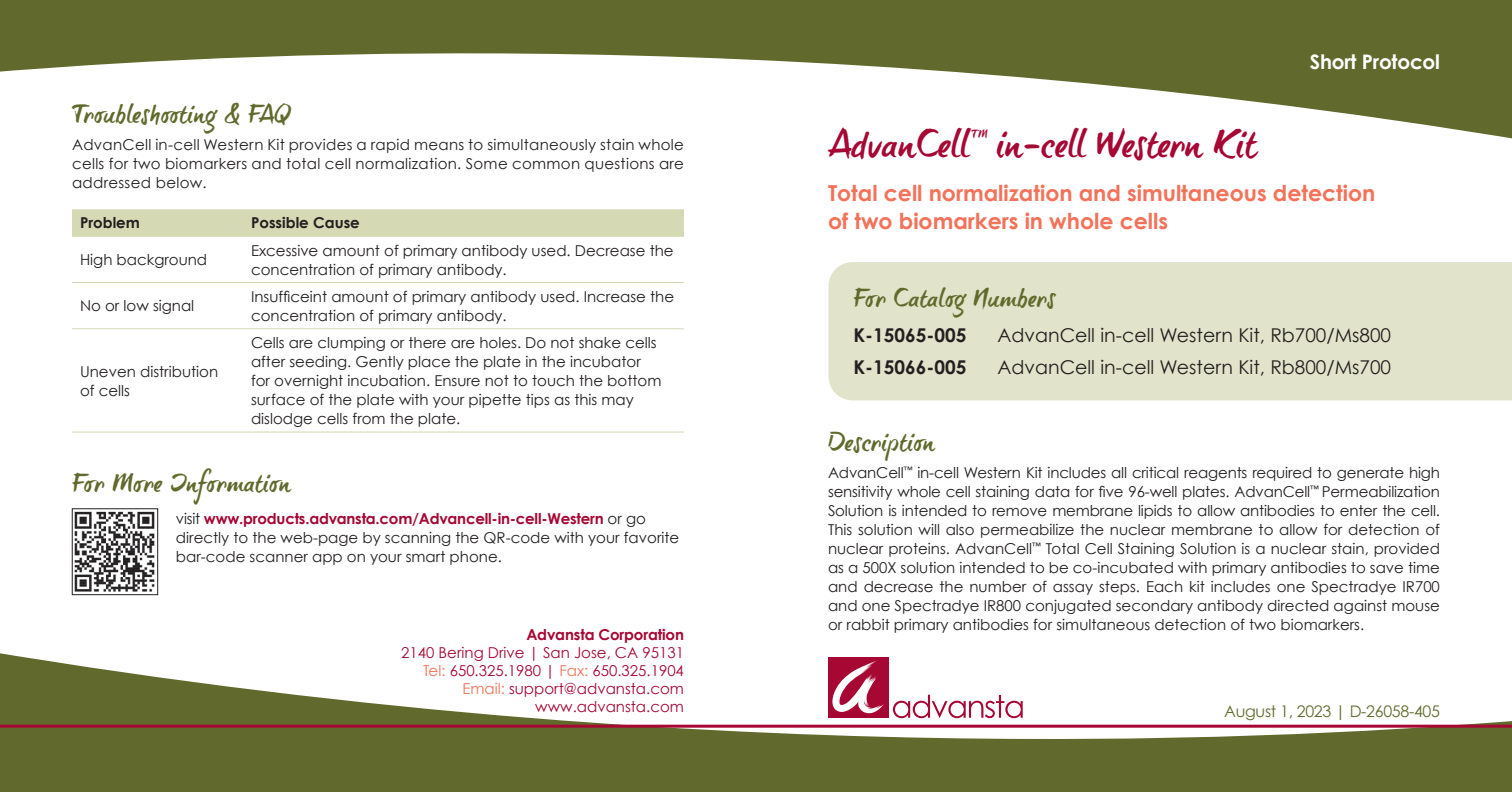
<style>
.page{position:relative;width:1512px;height:792px;background:#fff}
.page>*{position:absolute;margin:0;border:0;box-sizing:border-box;transform-origin:0 0}
.t1{font:36px "brush tip Terrence";letter-spacing:-.03em;color:#a60733}
.t2{font:24px "brush tip Terrence";letter-spacing:-.01em;color:#616a2c}
.t3{font:700 22px/28px "Century Gothic";color:#f37259}
.t4{font:700 20px "Century Gothic";letter-spacing:-.01em;color:#fff}
.t5{font:19px "Century Gothic";color:#231f20}
.t6{font:700 19px "Century Gothic";color:#231f20}
.t7{font:16px "Century Gothic";letter-spacing:-.02em;color:#616a2c}
.t8{font:15px/19px "Century Gothic";color:#231f20}
.t9{font:15px "Century Gothic";color:#a60733}
.t10{font:700 15px "Century Gothic";color:#231f20}
.t11{font:700 15px "Century Gothic";letter-spacing:-.01em;color:#a60733}
.s1{font-weight:700;color:#a60733}
.s2{color:#f37259}
</style>
<div class="page">
<img style="left:74px;top:511px;width:81px;height:81px">
<div style="left:72px;top:509px;width:86px;height:86px;border:1px solid #231f20"></div>
<div style="left:72px;top:209px;width:612px;height:27px;background:#d5d9b4"></div>
<hr style="left:72px;top:236px;width:171px;height:1px;background:#d5d9b4">
<hr style="left:243px;top:236px;width:441px;height:1px;background:#d5d9b4">
<hr style="left:72px;top:282px;width:171px;height:1px;background:#d5d9b4">
<hr style="left:243px;top:282px;width:441px;height:1px;background:#d5d9b4">
<hr style="left:72px;top:328px;width:171px;height:1px;background:#d5d9b4">
<hr style="left:243px;top:328px;width:441px;height:1px;background:#d5d9b4">
<hr style="left:72px;top:432px;width:171px;height:1px;background:#d5d9b4">
<hr style="left:243px;top:432px;width:441px;height:1px;background:#d5d9b4">
<div style="left:828px;top:262px;width:684px;height:138px;background:#e1e4ca"></div>
<svg style="left:0;top:0;width:1512px;height:139px;fill:#616a2c"></svg>
<svg style="left:0;top:653px;width:1512px;height:139px;fill:#616a2c"></svg>
<hr style="left:0;top:725px;width:1512px;height:3px;background:#a60733">
<div style="left:828px;top:658px;width:60px;height:60px;background:#a60733"></div>
<svg style="left:832px;top:661px;width:52px;height:53px"></svg>
<svg style="left:893px;top:695px;width:130px;height:23px"></svg>
<p class="t2" style="left:72px;top:100px;width:220px">Troubleshooting &amp; FAQ</p>
<p class="t8" style="left:72px;top:135px;width:614px;text-align:justify">AdvanCell in-cell Western Kit provides a rapid means to simultaneously stain whole cells for two biomarkers and total cell normalization. Some common questions are addressed below.</p>
<p class="t10" style="left:80px;top:214px;width:61px">Problem</p>
<p class="t10" style="left:251px;top:214px;width:110px">Possible Cause</p>
<p class="t8" style="left:80px;top:250px;width:129px">High background</p>
<p class="t8" style="left:251px;top:240px;width:424px">Excessive amount of primary antibody used. Decrease the concentration of primary antibody.</p>
<p class="t8" style="left:80px;top:296px;width:116px">No or low signal</p>
<p class="t8" style="left:251px;top:287px;width:425px">Insufficeint amount of primary antibody used. Increase the concentration of primary antibody.</p>
<p class="t8" style="left:80px;top:361px;width:140px">Uneven distribution of cells</p>
<p class="t8" style="left:251px;top:333px;width:412px">Cells are clumping or there are holes. Do not shake cells after seeding. Gently place the plate in the incubator for overnight incubation. Ensure not to touch the bottom surface of the plate with your pipette tips as this may dislodge cells from the plate.</p>
<p class="t2" style="left:72px;top:468px;width:220px">For More Information</p>
<p class="t8" style="left:176px;top:508px;width:505px">visit <span class="s1">www.products.advansta.com/Advancell-in-cell-Western</span> or go directly to the web-page by scanning the QR-code with your favorite bar-code scanner app on your smart phone.</p>
<p class="t11" style="left:526px;top:625px;width:159px">Advansta Corporation</p>
<p class="t9" style="left:401px;top:643px;width:284px">2140 Bering Drive | San Jose, CA 95131</p>
<p class="t9" style="left:423px;top:661px;width:262px"><span class="s2">Tel:</span> 650.325.1980 | <span class="s2">Fax:</span> 650.325.1904</p>
<p class="t9" style="left:462px;top:679px;width:223px"><span class="s2">Email:</span> support@advansta.com</p>
<p class="t9" style="left:535px;top:697px;width:150px">www.advansta.com</p>
<p class="t4" style="left:1310px;top:49px;width:132px">Short Protocol</p>
<p class="t1" style="left:828px;top:122px;width:432px">AdvanCell<sup>™</sup> in-cell Western Kit</p>
<p class="t3" style="left:828px;top:179px;width:549px">Total cell normalization and simultaneous detection of two biomarkers in whole cells</p>
<p class="t2" style="left:854px;top:284px;width:204px">For Catalog Numbers</p>
<p class="t6" style="left:854px;top:323px;width:114px">K-15065-005</p>
<p class="t5" style="left:998px;top:324px;width:395px">AdvanCell in-cell Western Kit, Rb700/Ms800</p>
<p class="t6" style="left:854px;top:355px;width:114px">K-15066-005</p>
<p class="t5" style="left:998px;top:356px;width:395px">AdvanCell in-cell Western Kit, Rb800/Ms700</p>
<p class="t2" style="left:828px;top:428px;width:109px">Description</p>
<p class="t8" style="left:828px;top:463px;width:614px;text-align:justify">AdvanCell<sup>™</sup> in-cell Western Kit includes all critical reagents required to generate high sensitivity whole cell staining data for five 96-well plates. AdvanCell<sup>™</sup> Permeabilization Solution is intended to remove membrane lipids to allow antibodies to enter the cell.<br>This solution will also permeabilize the nuclear membrane to allow for detection of nuclear proteins. AdvanCell<sup>™</sup> Total Cell Staining Solution is a nuclear stain, provided as a 500X solution intended to be co-incubated with primary antibodies to save time and decrease the number of assay steps. Each kit includes one Spectradye IR700 and one Spectradye IR800 conjugated secondary antibody directed against mouse or rabbit primary antibodies for simultaneous detection of two biomarkers.</p>
<p class="t7" style="left:1224px;top:701px;width:217px">August 1, 2023 | D-26058-405</p>
</div>
